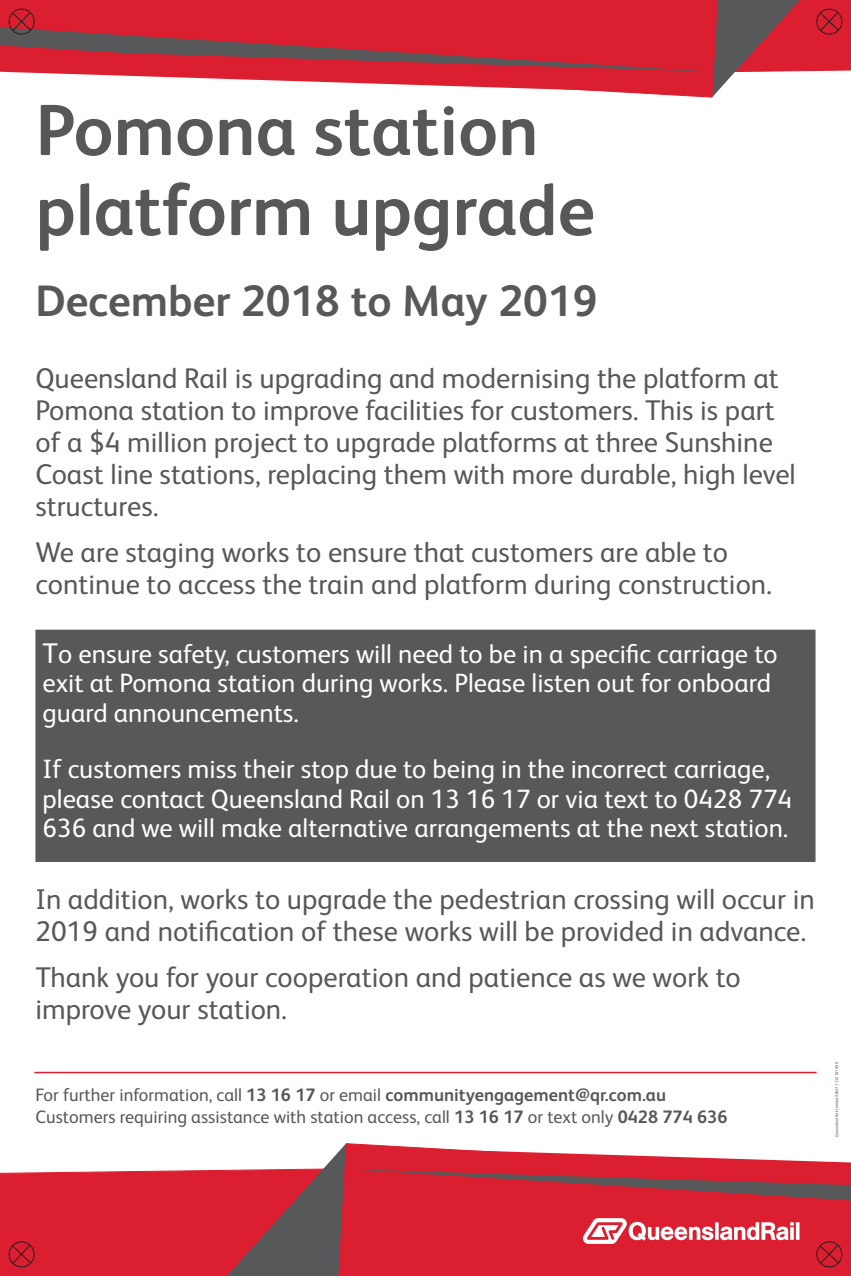
<style>
.page{position:relative;width:851px;height:1276px;background:#fff}
.page>*{position:absolute;margin:0;border:0;box-sizing:border-box;transform-origin:0 0}
.t1{font:700 72.5px/80px "FS Albert Pro";color:#57585a}
.t2{font:700 44px "FS Albert Pro";color:#57585a}
.t3{font:28.5px/32px "FS Albert Pro";color:#57585a}
.t4{font:26.5px/29.5px "FS Albert Pro";color:#fff}
.t5{font:18px/21.6px "FS Albert Pro";color:#57585a}
.t6{font:3.95px "FS Albert Pro";letter-spacing:-.01em;color:#57585a}
.s1{font-size:28.5px}
.s2{font-weight:700}
</style>
<div class="page">
<div style="left:0;top:1169px;width:225px;height:107px;background:#db1e30"></div>
<div style="left:9px;top:1241px;width:25px;height:26px;border:1px solid #231f20;border-radius:50%"></div>
<svg style="left:12px;top:1244px;width:19px;height:20px"></svg>
<svg style="left:0;top:0;width:850px;height:97px"></svg>
<svg style="left:225px;top:1143px;width:625px;height:133px"></svg>
<div style="left:35px;top:629px;width:780px;height:233px;background:#57585a;border:3px solid #57585a"></div>
<hr style="left:34px;top:1071px;width:782px;height:2px;background:#db1e30">
<h1 class="t1" style="left:35px;top:87px;width:561px">Pomona station platform upgrade</h1>
<h2 class="t2" style="left:35px;top:270px;width:563px">December 2018 to May 2019</h2>
<p class="t3" style="left:35px;top:360px;width:761px">Queensland Rail is upgrading and modernising the platform at Pomona station to improve facilities for customers. This is part of a $4 million project to upgrade platforms at three Sunshine Coast line stations, replacing them with more durable, high level structures.</p>
<p class="t3" style="left:35px;top:534px;width:738px">We are staging works to ensure that customers are able to continue to access the train and platform during construction.</p>
<p class="t4" style="left:43px;top:637px;width:736px"><span class="s1">T</span>o ensure safety, customers will need to be in a specific carriage to exit at Pomona station during works. Please listen out for onboard guard announcements.</p>
<p class="t4" style="left:43px;top:752px;width:751px">If customers miss their stop due to being in the incorrect carriage, please contact Queensland Rail on 13 16 17 or via text to 0428 774<br>636 and we will make alternative arrangements at the next station.</p>
<p class="t3" style="left:35px;top:881px;width:780px">In addition, works to upgrade the pedestrian crossing will occur in<br>2019 and notification of these works will be provided in advance.</p>
<p class="t3" style="left:35px;top:959px;width:706px">Thank you for your cooperation and patience as we work to improve your station.</p>
<p class="t5" style="left:35px;top:1083px;width:693px">For further information, call <span class="s2">13 16 17</span> or email <span class="s2">communityengagement@qr.com.au<br></span>Customers requiring assistance with station access, call <span class="s2">13 16 17</span> or text only <span class="s2">0428 774 636</span></p>
<p class="t6" style="left:834px;top:1137px;width:76px;rotate:-90deg">Queensland Rail Limited ABN 71 132 181 090</p>
</div>
